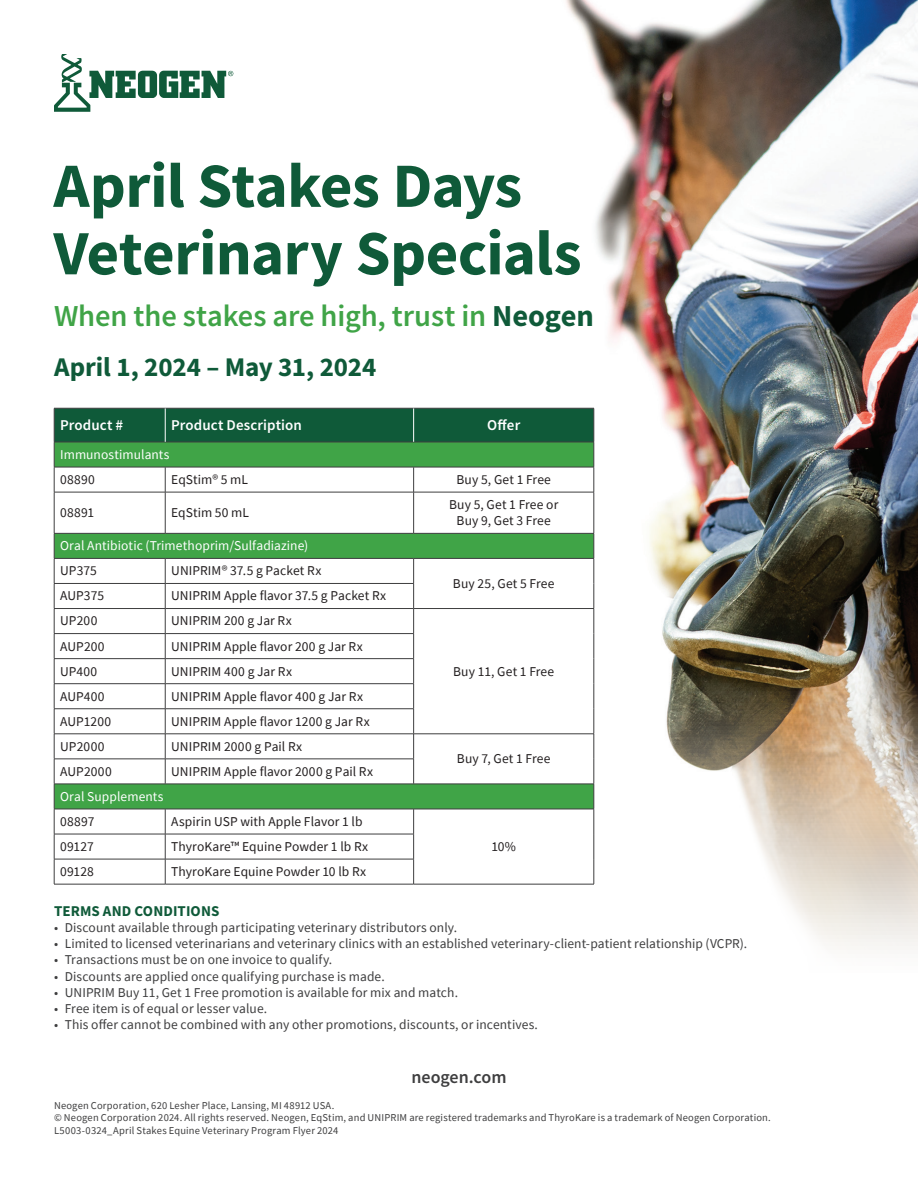
<style>
.page{position:relative;width:918px;height:1188px;background:#fff}
.page>*{position:absolute;margin:0;border:0;box-sizing:border-box;transform-origin:0 0}
.t1{font:700 63px/67.5px "Source Sans Pro";letter-spacing:-.01em;color:#0f5a39}
.t2{font:600 30.45px "Source Sans Pro";letter-spacing:-.005em;color:#40a447}
.t3{font:700 27px "Source Sans Pro";letter-spacing:-.005em;color:#0f5a39}
.t4{font:600 18px "Source Sans Pro";color:#3e3e3f}
.t5{font:600 15px "Source Sans Pro";letter-spacing:.005em;color:#fff}
.t6{font:700 15px "Source Sans Pro";letter-spacing:.01em;color:#0f5a39}
.t7{font:13.5px/16.2px "Source Sans Pro";letter-spacing:.005em;color:#231f20;text-align:center}
.t8{font:13.5px "Source Sans Pro";letter-spacing:.005em;color:#3e3e3f}
.t9{font:13.5px "Source Sans Pro";letter-spacing:.005em;color:#fff}
.t10{font:10.5px/12.6px "Source Sans Pro";letter-spacing:.015em;color:#3e3e3f}
.s1{font-weight:700;color:#0f5a39}
</style>
<div class="page">
<img style="left:53px;top:0;width:865px;height:950px">
<svg style="left:55px;top:493px;width:539px;height:316px"></svg>
<svg style="left:54px;top:408px;width:541px;height:84px"></svg>
<hr style="left:54px;top:492px;width:111px;height:1px;background:#3e3e3f">
<hr style="left:54px;top:492px;width:1px;height:41px;background:#3e3e3f">
<hr style="left:165px;top:492px;width:249px;height:1px;background:#3e3e3f">
<hr style="left:165px;top:492px;width:1px;height:41px;background:#3e3e3f">
<hr style="left:414px;top:492px;width:180px;height:1px;background:#3e3e3f">
<hr style="left:413px;top:492px;width:1px;height:41px;background:#3e3e3f">
<hr style="left:594px;top:492px;width:1px;height:41px;background:#3e3e3f">
<hr style="left:54px;top:533px;width:111px;height:1px;background:#3e3e3f">
<hr style="left:165px;top:533px;width:249px;height:1px;background:#3e3e3f">
<hr style="left:414px;top:533px;width:180px;height:1px;background:#3e3e3f">
<hr style="left:54px;top:558px;width:111px;height:1px;background:#3e3e3f">
<hr style="left:165px;top:558px;width:249px;height:1px;background:#3e3e3f">
<hr style="left:414px;top:558px;width:180px;height:1px;background:#3e3e3f">
<hr style="left:54px;top:583px;width:111px;height:1px;background:#3e3e3f">
<hr style="left:165px;top:583px;width:249px;height:1px;background:#3e3e3f">
<hr style="left:54px;top:608px;width:111px;height:1px;background:#3e3e3f">
<hr style="left:165px;top:608px;width:249px;height:1px;background:#3e3e3f">
<hr style="left:414px;top:608px;width:180px;height:1px;background:#3e3e3f">
<hr style="left:54px;top:633px;width:111px;height:1px;background:#3e3e3f">
<hr style="left:165px;top:633px;width:249px;height:1px;background:#3e3e3f">
<hr style="left:54px;top:658px;width:111px;height:1px;background:#3e3e3f">
<hr style="left:165px;top:658px;width:249px;height:1px;background:#3e3e3f">
<hr style="left:54px;top:683px;width:111px;height:1px;background:#3e3e3f">
<hr style="left:165px;top:683px;width:249px;height:1px;background:#3e3e3f">
<hr style="left:54px;top:708px;width:111px;height:1px;background:#3e3e3f">
<hr style="left:165px;top:708px;width:249px;height:1px;background:#3e3e3f">
<hr style="left:54px;top:734px;width:111px;height:1px;background:#3e3e3f">
<hr style="left:165px;top:734px;width:249px;height:1px;background:#3e3e3f">
<hr style="left:414px;top:734px;width:180px;height:1px;background:#3e3e3f">
<hr style="left:54px;top:759px;width:111px;height:1px;background:#3e3e3f">
<hr style="left:165px;top:759px;width:249px;height:1px;background:#3e3e3f">
<svg style="left:165px;top:559px;width:1px;height:225px"></svg>
<svg style="left:413px;top:559px;width:1px;height:225px"></svg>
<hr style="left:54px;top:784px;width:111px;height:1px;background:#3e3e3f">
<hr style="left:165px;top:784px;width:249px;height:1px;background:#3e3e3f">
<hr style="left:414px;top:784px;width:180px;height:1px;background:#3e3e3f">
<hr style="left:54px;top:809px;width:111px;height:1px;background:#3e3e3f">
<hr style="left:165px;top:809px;width:249px;height:1px;background:#3e3e3f">
<hr style="left:414px;top:809px;width:180px;height:1px;background:#3e3e3f">
<hr style="left:54px;top:834px;width:111px;height:1px;background:#3e3e3f">
<hr style="left:165px;top:834px;width:249px;height:1px;background:#3e3e3f">
<hr style="left:54px;top:859px;width:111px;height:1px;background:#3e3e3f">
<svg style="left:54px;top:534px;width:1px;height:350px"></svg>
<hr style="left:165px;top:859px;width:249px;height:1px;background:#3e3e3f">
<svg style="left:165px;top:809px;width:1px;height:75px"></svg>
<svg style="left:413px;top:809px;width:1px;height:75px"></svg>
<svg style="left:594px;top:534px;width:1px;height:350px"></svg>
<hr style="left:54px;top:884px;width:111px;height:1px;background:#3e3e3f">
<hr style="left:165px;top:884px;width:249px;height:1px;background:#3e3e3f">
<hr style="left:414px;top:884px;width:180px;height:1px;background:#3e3e3f">
<hr style="left:165px;top:408px;width:1px;height:34px;background:#fff">
<hr style="left:413px;top:408px;width:1px;height:34px;background:#fff">
<hr style="left:594px;top:408px;width:1px;height:34px;background:#3e3e3f">
<svg style="left:54px;top:54px;width:179px;height:58px"></svg>
<h1 class="t1" style="left:53px;top:151px;width:530px">April Stakes Days<br>Veterinary Specials</h1>
<h2 class="t2" style="left:54px;top:296px;width:541px">When the stakes are high, trust in <span class="s1">Neogen</span></h2>
<h3 class="t3" style="left:54px;top:349px;width:324px">April 1, 2024 – May 31, 2024</h3>
<p class="t5" style="left:60px;top:415px;width:65px">Product #</p>
<p class="t5" style="left:171px;top:415px;width:132px">Product Description</p>
<p class="t5" style="left:487px;top:415px;width:35px">Offer</p>
<p class="t9" style="left:60px;top:446px;width:111px">Immunostimulants</p>
<p class="t7" style="left:60px;top:471px;width:36px">08890</p>
<p class="t7" style="left:171px;top:471px;width:78px">EqStim® 5 mL</p>
<p class="t7" style="left:456px;top:471px;width:96px">Buy 5, Get 1 Free</p>
<p class="t7" style="left:60px;top:504px;width:35px">08891</p>
<p class="t7" style="left:171px;top:504px;width:79px">EqStim 50 mL</p>
<p class="t7" style="left:449px;top:496px;width:111px">Buy 5, Get 1 Free or<br>Buy 9, Get 3 Free</p>
<p class="t9" style="left:60px;top:537px;width:250px">Oral Antibiotic (Trimethoprim/Sulfadiazine)</p>
<p class="t7" style="left:60px;top:563px;width:38px">UP375</p>
<p class="t7" style="left:171px;top:563px;width:152px">UNIPRIM® 37.5 g Packet Rx</p>
<p class="t7" style="left:453px;top:575px;width:103px">Buy 25, Get 5 Free</p>
<p class="t7" style="left:60px;top:588px;width:45px">AUP375</p>
<p class="t7" style="left:171px;top:588px;width:217px">UNIPRIM Apple flavor 37.5 g Packet Rx</p>
<p class="t7" style="left:60px;top:613px;width:39px">UP200</p>
<p class="t7" style="left:171px;top:613px;width:122px">UNIPRIM 200 g Jar Rx</p>
<p class="t7" style="left:453px;top:663px;width:103px">Buy 11, Get 1 Free</p>
<p class="t7" style="left:60px;top:638px;width:46px">AUP200</p>
<p class="t7" style="left:171px;top:638px;width:193px">UNIPRIM Apple flavor 200 g Jar Rx</p>
<p class="t7" style="left:60px;top:663px;width:39px">UP400</p>
<p class="t7" style="left:171px;top:663px;width:122px">UNIPRIM 400 g Jar Rx</p>
<p class="t7" style="left:60px;top:688px;width:46px">AUP400</p>
<p class="t7" style="left:171px;top:688px;width:193px">UNIPRIM Apple flavor 400 g Jar Rx</p>
<p class="t7" style="left:60px;top:713px;width:53px">AUP1200</p>
<p class="t7" style="left:171px;top:713px;width:200px">UNIPRIM Apple flavor 1200 g Jar Rx</p>
<p class="t7" style="left:60px;top:738px;width:46px">UP2000</p>
<p class="t7" style="left:171px;top:738px;width:133px">UNIPRIM 2000 g Pail Rx</p>
<p class="t7" style="left:457px;top:751px;width:95px">Buy 7, Get 1 Free</p>
<p class="t7" style="left:60px;top:763px;width:53px">AUP2000</p>
<p class="t7" style="left:171px;top:763px;width:204px">UNIPRIM Apple flavor 2000 g Pail Rx</p>
<p class="t9" style="left:60px;top:788px;width:105px">Oral Supplements</p>
<p class="t7" style="left:60px;top:813px;width:36px">08897</p>
<p class="t7" style="left:171px;top:813px;width:193px">Aspirin USP with Apple Flavor 1 lb</p>
<p class="t7" style="left:60px;top:838px;width:35px">09127</p>
<p class="t7" style="left:171px;top:838px;width:199px">ThyroKare™ Equine Powder 1 lb Rx</p>
<p class="t7" style="left:491px;top:838px;width:26px">10%</p>
<p class="t7" style="left:60px;top:863px;width:35px">09128</p>
<p class="t7" style="left:171px;top:863px;width:197px">ThyroKare Equine Powder 10 lb Rx</p>
<p class="t6" style="left:54px;top:901px;width:167px">TERMS AND CONDITIONS</p>
<p class="t8" style="left:54px;top:919px;width:405px">• Discount available through participating veterinary distributors only.</p>
<p class="t8" style="left:54px;top:935px;width:695px">• Limited to licensed veterinarians and veterinary clinics with an established veterinary-client-patient relationship (VCPR).</p>
<p class="t8" style="left:54px;top:951px;width:280px">• Transactions must be on one invoice to qualify.</p>
<p class="t8" style="left:54px;top:967px;width:332px">• Discounts are applied once qualifying purchase is made.</p>
<p class="t8" style="left:54px;top:984px;width:406px">• UNIPRIM Buy 11, Get 1 Free promotion is available for mix and match.</p>
<p class="t8" style="left:54px;top:1000px;width:215px">• Free item is of equal or lesser value.</p>
<p class="t8" style="left:54px;top:1016px;width:486px">• This offer cannot be combined with any other promotions, discounts, or incentives.</p>
<h3 class="t4" style="left:411px;top:1066px;width:97px">neogen.com</h3>
<p class="t10" style="left:54px;top:1099px;width:718px">Neogen Corporation, 620 Lesher Place, Lansing, MI 48912 USA.<br>© Neogen Corporation 2024. All rights reserved. Neogen, EqStim, and UNIPRIM are registered trademarks and ThyroKare is a trademark of Neogen Corporation.<br>L5003-0324_April Stakes Equine Veterinary Program Flyer 2024</p>
</div>
